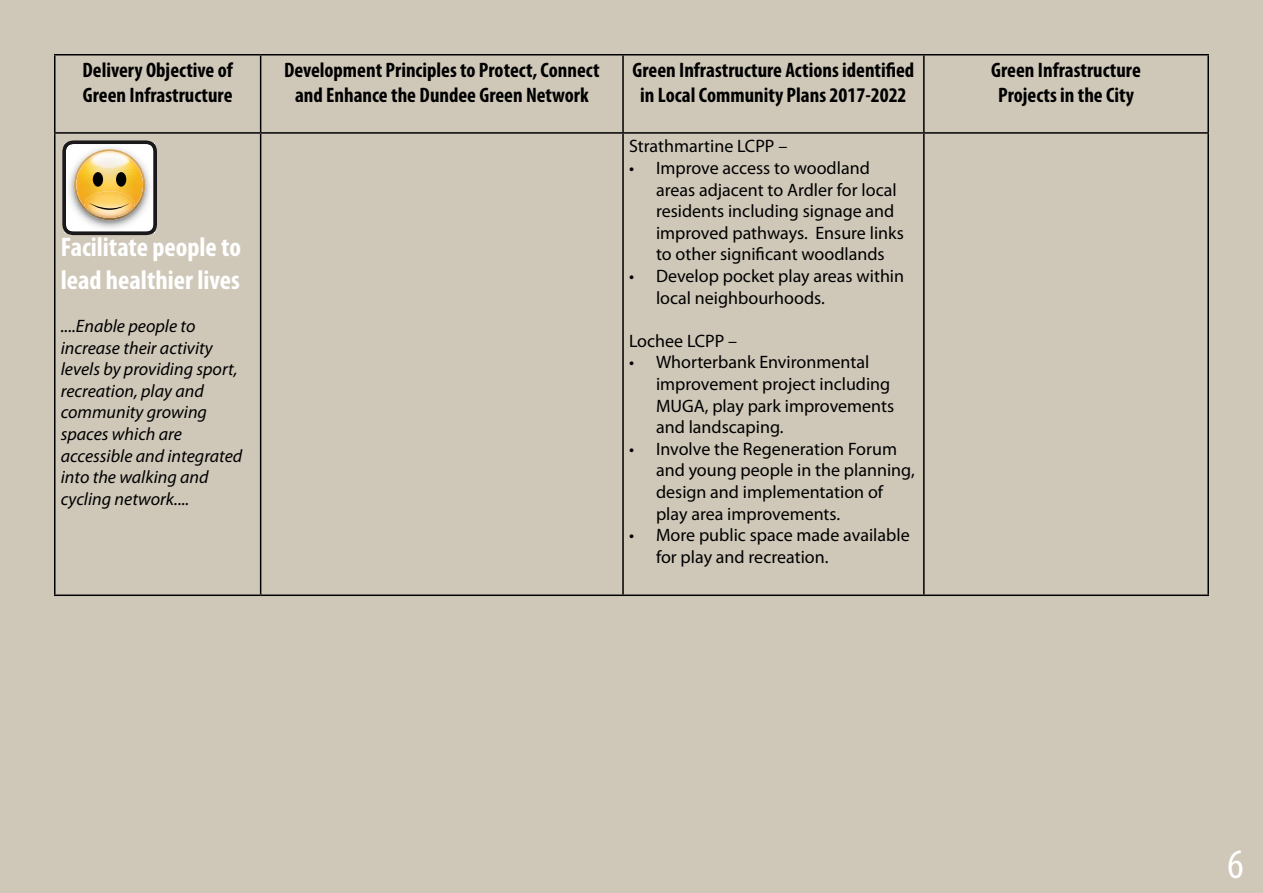
<style>
.page{position:relative;width:1263px;height:893px;background:#cfc8b9}
.page>*{position:absolute;margin:0;border:0;box-sizing:border-box;transform-origin:0 0}
.t1{font:condensed 42px "Myriad Pro";color:#fff}
.t2{font:700 condensed 27px/32.4px "Myriad Pro";color:#fff}
.t3{font:700 condensed 21px/25.2px "Myriad Pro";color:#000;text-align:center}
.t4{font:18px/21.6px "Myriad Pro";color:#000}
.t5{font:italic 18px/21.6px "Myriad Pro";color:#000}
</style>
<div class="page">
<hr style="left:54px;top:54px;width:207px;height:2px;background:#000">
<hr style="left:54px;top:56px;width:2px;height:76px;background:#000">
<hr style="left:261px;top:54px;width:362px;height:2px;background:#000">
<hr style="left:260px;top:56px;width:1px;height:76px;background:#000">
<hr style="left:623px;top:54px;width:301px;height:2px;background:#000">
<hr style="left:622px;top:56px;width:2px;height:76px;background:#000">
<hr style="left:924px;top:54px;width:285px;height:2px;background:#000">
<hr style="left:923px;top:56px;width:2px;height:76px;background:#000">
<hr style="left:1207px;top:56px;width:2px;height:76px;background:#000">
<hr style="left:54px;top:132px;width:207px;height:2px;background:#000">
<hr style="left:54px;top:134px;width:2px;height:460px;background:#000">
<hr style="left:261px;top:132px;width:362px;height:2px;background:#000">
<hr style="left:260px;top:134px;width:1px;height:460px;background:#000">
<hr style="left:623px;top:132px;width:301px;height:2px;background:#000">
<hr style="left:622px;top:134px;width:2px;height:460px;background:#000">
<hr style="left:924px;top:132px;width:285px;height:2px;background:#000">
<hr style="left:923px;top:134px;width:2px;height:460px;background:#000">
<hr style="left:1207px;top:134px;width:2px;height:460px;background:#000">
<hr style="left:54px;top:594px;width:207px;height:2px;background:#000">
<hr style="left:261px;top:594px;width:362px;height:2px;background:#000">
<hr style="left:623px;top:594px;width:301px;height:2px;background:#000">
<hr style="left:924px;top:594px;width:285px;height:2px;background:#000">
<svg style="left:62px;top:140px;width:95px;height:95px;background:#cfbd96"></svg>
<div style="left:93px;top:172px;width:10px;height:15px;background:#030303;border-radius:50%"></div>
<div style="left:116px;top:172px;width:10px;height:15px;background:#030303;border-radius:50%"></div>
<p class="t3" style="left:83px;top:56px;width:152px;text-align:left">Delivery Objective of<br>Green Infrastructure</p>
<p class="t3" style="left:284px;top:56px;width:317px">Development Principles to Protect, Connect and Enhance the Dundee Green Network</p>
<p class="t3" style="left:633px;top:56px;width:283px">Green Infrastructure Actions identified in Local Community Plans 2017-2022</p>
<p class="t3" style="left:991px;top:56px;width:151px">Green Infrastructure<br>Projects in the City</p>
<h2 class="t2" style="left:61px;top:231px;width:182px">Facilitate people to lead healthier lives</h2>
<p class="t5" style="left:61px;top:315px;width:183px">....Enable people to increase their activity levels by providing sport, recreation, play and community growing spaces which are accessible and integrated into the walking and cycling network....</p>
<p class="t4" style="left:629px;top:135px;width:160px">Strathmartine LCPP –</p>
<p class="t4" style="left:656px;top:157px;width:249px;text-indent:-27px">• Improve access to woodland areas adjacent to Ardler for local residents including signage and improved pathways. Ensure links to other significant woodlands</p>
<p class="t4" style="left:656px;top:265px;width:250px;text-indent:-27px">• Develop pocket play areas within local neighbourhoods.</p>
<p class="t4" style="left:629px;top:330px;width:110px">Lochee LCPP –</p>
<p class="t4" style="left:656px;top:351px;width:240px;text-indent:-27px">• Whorterbank Environmental improvement project including<br>MUGA, play park improvements and landscaping.</p>
<p class="t4" style="left:656px;top:438px;width:260px;text-indent:-27px">• Involve the Regeneration Forum and young people in the planning, design and implementation of play area improvements.</p>
<p class="t4" style="left:656px;top:524px;width:255px;text-indent:-27px">• More public space made available for play and recreation.</p>
<h1 class="t1" style="left:1227px;top:839px;width:18px">6</h1>
</div>
